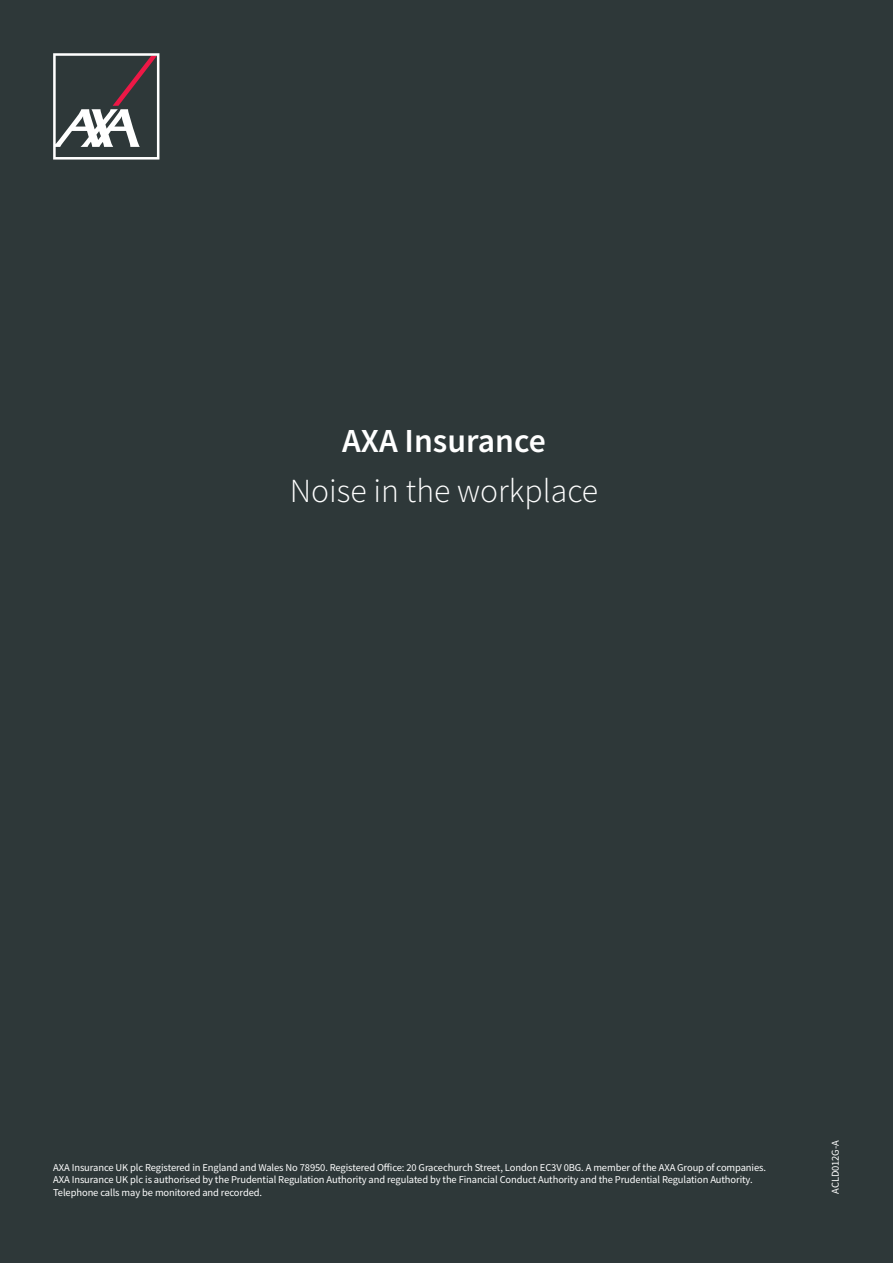
<style>
.page{position:relative;width:893px;height:1263px;background:#2e3839}
.page>*{position:absolute;margin:0;border:0;box-sizing:border-box;transform-origin:0 0}
.Back_page_title{font:300 33.6px "Source Sans Pro";color:#fff}
.Back_page_title-2{font:600 33.6px "Source Sans Pro";color:#fff}
.Registered_address{font:10.5px/12.6px "Source Sans Pro";letter-spacing:-.01em;color:#fff}
</style>
<div class="page">
<svg style="left:53px;top:53px;width:106px;height:107px"></svg>
<p class="Back_page_title-2" style="left:342px;top:419px;width:205px">AXA Insurance</p>
<p class="Back_page_title" style="left:290px;top:470px;width:310px">Noise in the workplace</p>
<p class="Registered_address" style="left:53px;top:1161px;width:714px">AXA Insurance UK plc Registered in England and Wales No 78950. Registered Office: 20 Gracechurch Street, London EC3V 0BG. A member of the AXA Group of companies.<br>AXA Insurance UK plc is authorised by the Prudential Regulation Authority and regulated by the Financial Conduct Authority and the Prudential Regulation Authority.<br>Telephone calls may be monitored and recorded.</p>
<p class="Registered_address" style="left:829px;top:1194px;width:55px;rotate:-90deg">ACLD012G-A</p>
</div>
